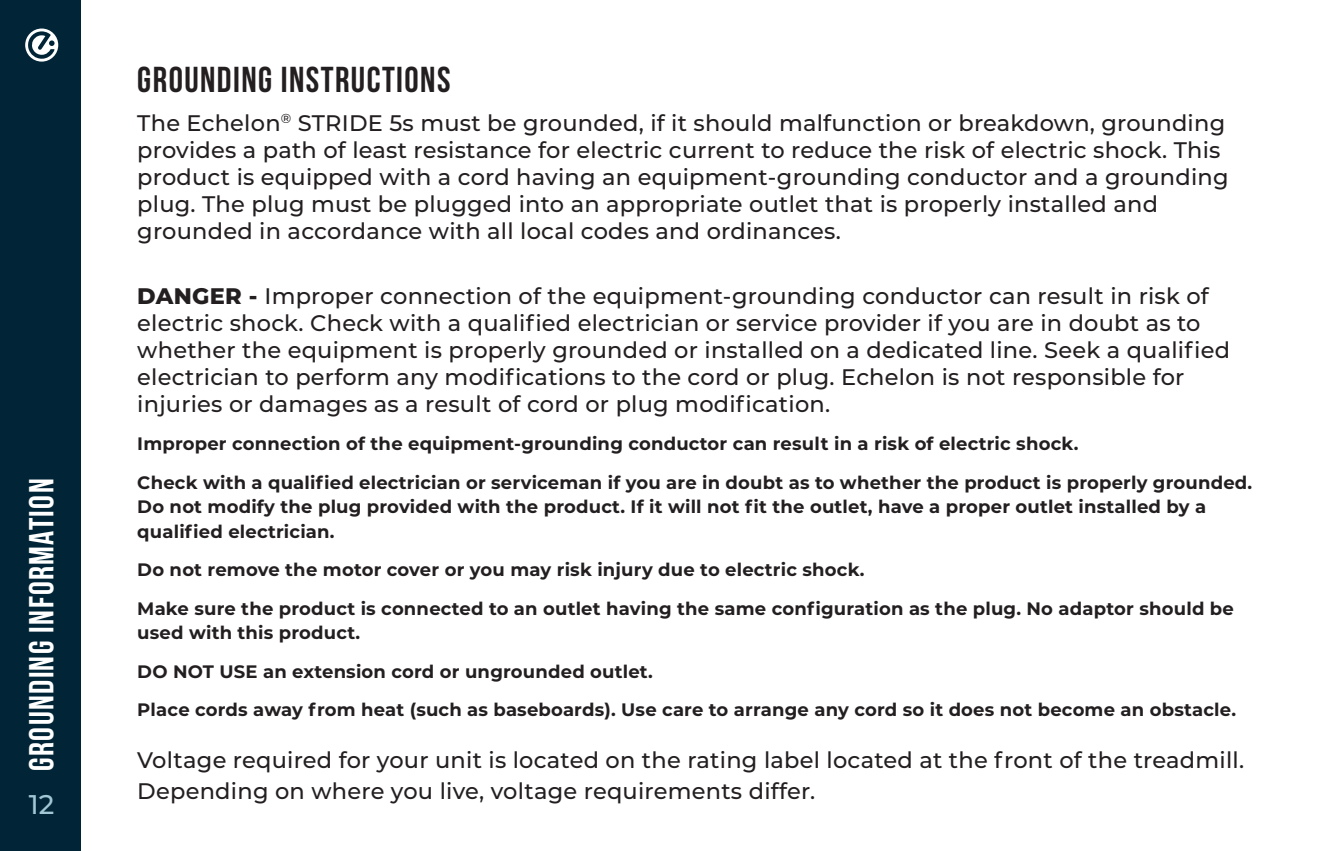
<style>
.page{position:relative;width:1337px;height:851px;background:#fff}
.page>*{position:absolute;margin:0;border:0;box-sizing:border-box;transform-origin:0 0}
.t1{font:700 36px "Bebas Neue";letter-spacing:.04em;color:#231f20}
.t2{font:700 34.65px "Bebas Neue";letter-spacing:.04em;color:#fff}
.t3{font:500 27px "Montserrat";color:#a1c6d4}
.t4{font:500 22.5px/27px "Montserrat";letter-spacing:.01em;color:#231f20}
.t5{font:700 18px/24.8px "Montserrat";letter-spacing:.01em;color:#231f20}
.s1{font-weight:800}
</style>
<div class="page">
<div style="left:0;top:0;width:81px;height:850px;background:#012537"></div>
<svg style="left:25px;top:28px;width:33px;height:34px"></svg>
<p class="t2" style="left:22px;top:770px;width:293px;rotate:-90deg">GROUNDING INFORMATION</p>
<p class="t3" style="left:29px;top:786px;width:27px">12</p>
<p class="t1" style="left:137px;top:60px;width:315px">GROUNDING INSTRUCTIONS</p>
<p class="t4" style="left:137px;top:108px;width:1093px">The Echelon<sup>®</sup> STRIDE 5s must be grounded, if it should malfunction or breakdown, grounding provides a path of least resistance for electric current to reduce the risk of electric shock. This product is equipped with a cord having an equipment-grounding conductor and a grounding plug. The plug must be plugged into an appropriate outlet that is properly installed and grounded in accordance with all local codes and ordinances.</p>
<p class="t4" style="left:137px;top:281px;width:1094px"><span class="s1">DANGER -</span> Improper connection of the equipment-grounding conductor can result in risk of electric shock. Check with a qualified electrician or service provider if you are in doubt as to whether the equipment is properly grounded or installed on a dedicated line. Seek a qualified electrician to perform any modifications to the cord or plug. Echelon is not responsible for injuries or damages as a result of cord or plug modification.</p>
<p class="t5" style="left:137px;top:430px;width:942px">Improper connection of the equipment-grounding conductor can result in a risk of electric shock.</p>
<p class="t5" style="left:137px;top:469px;width:1116px">Check with a qualified electrician or serviceman if you are in doubt as to whether the product is properly grounded.<br>Do not modify the plug provided with the product. If it will not fit the outlet, have a proper outlet installed by a qualified electrician.</p>
<p class="t5" style="left:137px;top:556px;width:729px">Do not remove the motor cover or you may risk injury due to electric shock.</p>
<p class="t5" style="left:137px;top:595px;width:1098px">Make sure the product is connected to an outlet having the same configuration as the plug. No adaptor should be used with this product.</p>
<p class="t5" style="left:137px;top:658px;width:517px">DO NOT USE an extension cord or ungrounded outlet.</p>
<p class="t5" style="left:137px;top:696px;width:1100px">Place cords away from heat (such as baseboards). Use care to arrange any cord so it does not become an obstacle.</p>
<p class="t4" style="left:137px;top:745px;width:1108px">Voltage required for your unit is located on the rating label located at the front of the treadmill.</p>
<p class="t4" style="left:137px;top:776px;width:679px">Depending on where you live, voltage requirements differ.</p>
</div>
